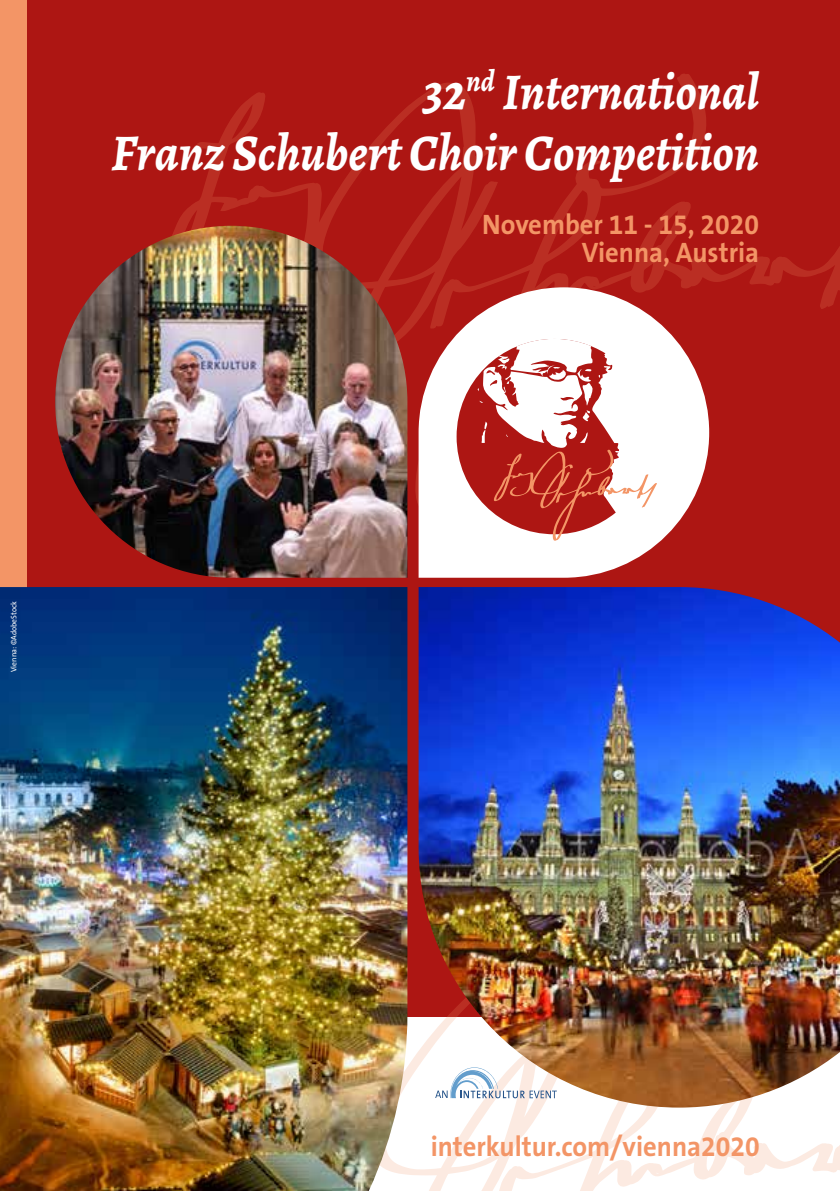
<style>
.page{position:relative;width:840px;height:1191px;background:#fff}
.page>*{position:absolute;margin:0;border:0;box-sizing:border-box;transform-origin:0 0}
.t1{font:italic 700 51.6px/61.8px "Alegreya";color:#fff;text-align:right;scale:.94 1}
.t2{font:700 28.2px/28.2px "The Sans B7";color:#f39566;text-align:right;scale:.94 1}
.t3{font:8px "The Sans B5 Plain";color:#fff;scale:.94 1}
</style>
<div class="page">
<div style="left:0;top:0;width:839px;height:1016px;background:#ad1613"></div>
<div style="left:0;top:0;width:26px;height:1167px;background:#f39566"></div>
<svg style="left:407px;top:960px;width:432px;height:231px"></svg>
<svg style="left:176px;top:74px;width:663px;height:438px"></svg>
<svg style="left:418px;top:287px;width:290px;height:291px;fill:#fff"></svg>
<img style="left:55px;top:226px;width:352px;height:352px">
<svg style="left:456px;top:339px;width:200px;height:202px"></svg>
<img style="left:418px;top:587px;width:421px;height:520px">
<img style="left:0;top:587px;width:407px;height:604px">
<h1 class="t1" style="left:111px;top:61px;width:690px">32<sup>nd</sup> International<br>Franz Schubert Choir Competition</h1>
<p class="t2" style="left:482px;top:211px;width:296px">November 11 - 15, 2020<br>Vienna, Austria</p>
<p class="t3" style="left:9px;top:672px;width:77px;rotate:-90deg">Vienna: ©AdobeStock</p>
<p class="t2" style="left:430px;top:1132px;width:351px">interkultur.com/vienna2020</p>
</div>
